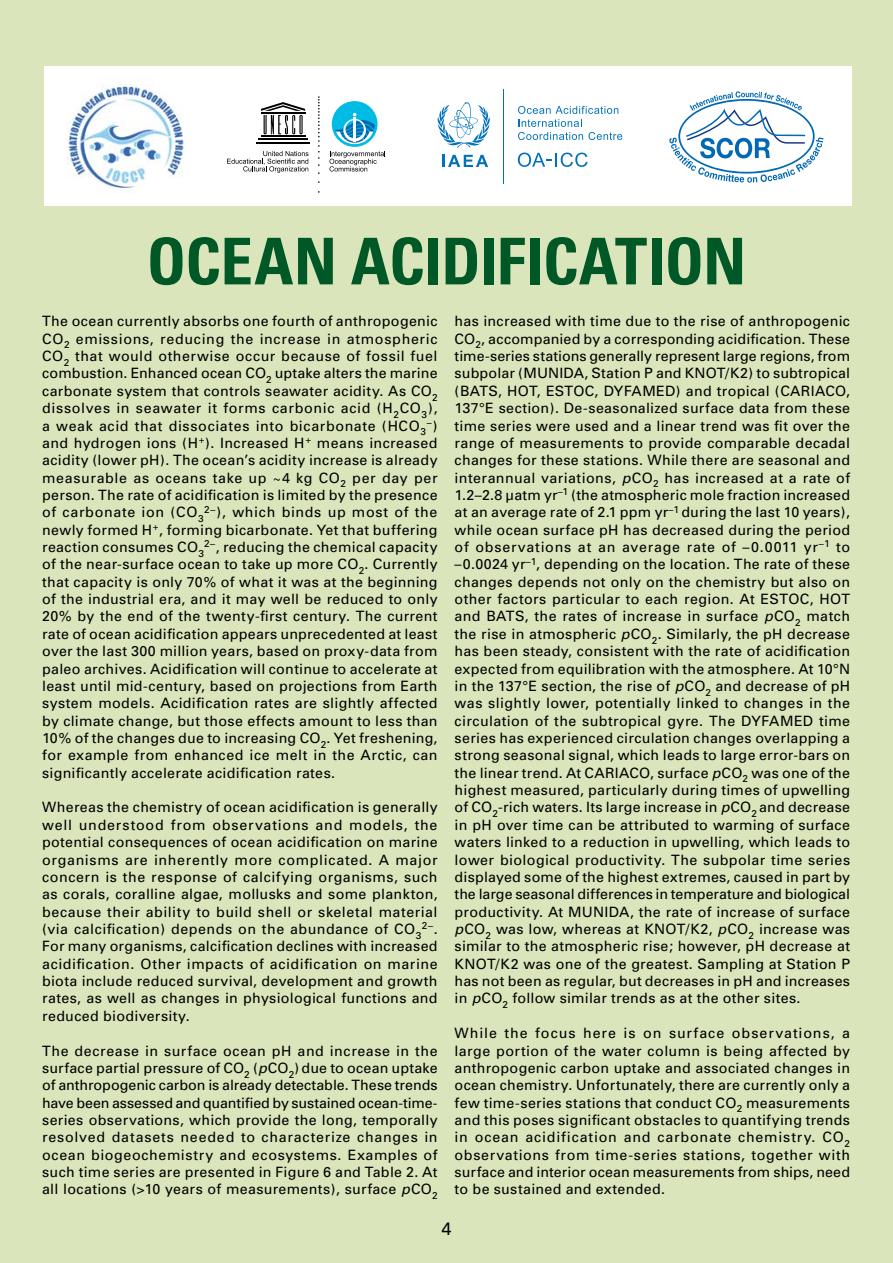
<style>
.page{position:relative;width:893px;height:1263px;background:#dae5bb}
.page>*{position:absolute;margin:0;border:0;box-sizing:border-box;transform-origin:0 0}
.GGB_-_Body_text{font:700 condensed 64.5px "Univers";letter-spacing:-.015em;color:#005826}
.GGB_-_Page_numbers{font:18px "Univers";color:#000}
.GGB_-_Body_text-2{font:14.25px/17.4px "Univers";letter-spacing:.025em;color:#000;text-align:justify}
.GGB_-_Body_text-3{font:10.05px "Univers";color:#000}
.s1{font-style:italic}
.s2{font-size:14.25px}
</style>
<div class="page">
<div style="left:44px;top:66px;width:808px;height:139px;background:#fff"></div>
<svg style="left:438px;top:102px;width:52px;height:46px"></svg>
<svg style="left:442px;top:155px;width:46px;height:12px"></svg>
<hr style="left:503px;top:89px;width:1px;height:95px;background:#0072bc">
<svg style="left:518px;top:106px;width:104px;height:34px"></svg>
<svg style="left:518px;top:153px;width:70px;height:14px"></svg>
<img style="left:67px;top:79px;width:119px;height:114px">
<svg style="left:669px;top:91px;width:154px;height:92px"></svg>
<div style="left:332px;top:101px;width:46px;height:46px;background:#00bce4;border-radius:50%"></div>
<svg style="left:227px;top:151px;width:81px;height:22px"></svg>
<hr style="left:261px;top:135px;width:44px;height:2px;background:#000">
<hr style="left:258px;top:139px;width:50px;height:1px;background:#000">
<hr style="left:256px;top:142px;width:54px;height:2px;background:#000">
<svg style="left:261px;top:102px;width:44px;height:32px"></svg>
<svg style="left:318px;top:96px;width:2px;height:70px"></svg>
<svg style="left:335px;top:113px;width:40px;height:31px"></svg>
<svg style="left:329px;top:151px;width:56px;height:21px"></svg>
<p class="GGB_-_Body_text" style="left:147px;top:222px;width:601px">OCEAN ACIDIFICATION</p>
<p class="GGB_-_Body_text-2" style="left:42px;top:313px;width:397px">The ocean currently absorbs one fourth of anthropogenic CO<sub>2</sub> emissions, reducing the increase in atmospheric CO<sub>2</sub> that would otherwise occur because of fossil fuel combustion. Enhanced ocean CO<sub>2</sub> uptake alters the marine carbonate system that controls seawater acidity. As CO<sub>2 </sub>dissolves in seawater it forms carbonic acid (H<sub>2</sub>CO<sub>3</sub>), a weak acid that dissociates into bicarbonate (HCO<sub>3</sub></p>
<p class="GGB_-_Body_text-2" style="left:455px;top:313px;width:397px">has increased with time due to the rise of anthropogenic CO<sub>2</sub>, accompanied by a corresponding acidification. These time-series stations generally represent large regions, from subpolar (MUNIDA, Station P and KNOT/K2) to subtropical (BATS, HOT, ESTOC, DYFAMED) and tropical (CARIACO, 137°E section). De-seasonalized surface data from these time series were used and a linear trend was fit over the range of measurements to provide comparable decadal changes for these stations. While there are seasonal and interannual variations, <span class="s1">p</span>CO<sub>2</sub> has increased at a rate of 1.2–2.8 µatm yr<sup>–1</sup> (the atmospheric mole fraction increased at an average rate of 2.1 ppm yr<sup>–1</sup> during the last 10 years), while ocean surface pH has decreased during the period of observations at an average rate of –0.0011 yr<sup>–1</sup> to –0.0024 yr<sup>–1</sup>, depending on the location. The rate of these changes depends not only on the chemistry but also on other factors particular to each region. At ESTOC, HOT and BATS, the rates of increase in surface <span class="s1">p</span>CO<sub>2</sub> match the rise in atmospheric <span class="s1">p</span>CO<sub>2</sub>. Similarly, the pH decrease has been steady, consistent with the rate of acidification expected from equilibration with the atmosphere. At 10°N in the 137°E section, the rise of <span class="s1">p</span>CO<sub>2</sub> and decrease of pH was slightly lower, potentially linked to changes in the circulation of the subtropical gyre. The DYFAMED time series has experienced circulation changes overlapping a strong seasonal signal, which leads to large error-bars on the linear trend. At CARIACO, surface <span class="s1">p</span>CO<sub>2</sub> was one of the highest measured, particularly during times of upwelling of CO<sub>2</sub>-rich waters. Its large increase in <span class="s1">p</span>CO<sub>2</sub> and decrease in pH over time can be attributed to warming of surface waters linked to a reduction in upwelling, which leads to lower biological productivity. The subpolar time series displayed some of the highest extremes, caused in part by the large seasonal differences in temperature and biological productivity. At MUNIDA, the rate of increase of surface <span class="s1">p</span>CO<sub>2</sub> was low, whereas at KNOT/K2, <span class="s1">p</span>CO<sub>2</sub> increase was similar to the atmospheric rise; however, pH decrease at KNOT/K2 was one of the greatest. Sampling at Station P has not been as regular, but decreases in pH and increases in <span class="s1">p</span>CO<sub>2</sub> follow similar trends as at the other sites.</p>
<p class="GGB_-_Body_text-2" style="left:455px;top:1024px;width:397px">While the focus here is on surface observations, a large portion of the water column is being affected by anthropogenic carbon uptake and associated changes in ocean chemistry. Unfortunately, there are currently only a few time-series stations that conduct CO<sub>2</sub> measurements and this poses significant obstacles to quantifying trends in ocean acidification and carbonate chemistry. CO<sub>2 </sub>observations from time-series stations, together with surface and interior ocean measurements from ships, need to be sustained and extended.</p>
<p class="GGB_-_Body_text-3" style="left:427px;top:416px;width:12px">–<span class="s2">)</span></p>
<p class="GGB_-_Body_text-2" style="left:42px;top:434px;width:397px">and hydrogen ions (H<sup>+</sup>). Increased H<sup>+</sup> means increased acidity (lower pH). The ocean’s acidity increase is already measurable as oceans take up ~4 kg CO<sub>2</sub> per day per person. The rate of acidification is limited by the presence of carbonate ion (CO<sub>3</sub><sup>2–</sup>), which binds up most of the newly formed H<sup>+</sup>, forming bicarbonate. Yet that buffering reaction consumes CO<sub>3</sub><sup>2–</sup>, reducing the chemical capacity of the near-surface ocean to take up more CO<sub>2</sub>. Currently that capacity is only 70% of what it was at the beginning of the industrial era, and it may well be reduced to only 20% by the end of the twenty-first century. The current rate of ocean acidification appears unprecedented at least over the last 300 million years, based on proxy-data from paleo archives. Acidification will continue to accelerate at least until mid-century, based on projections from Earth system models. Acidification rates are slightly affected by climate change, but those effects amount to less than 10% of the changes due to increasing CO<sub>2</sub>. Yet freshening, for example from enhanced ice melt in the Arctic, can significantly accelerate acidification rates.</p>
<p class="GGB_-_Body_text-2" style="left:42px;top:799px;width:397px">Whereas the chemistry of ocean acidification is generally well understood from observations and models, the potential consequences of ocean acidification on marine organisms are inherently more complicated. A major concern is the response of calcifying organisms, such as corals, coralline algae, mollusks and some plankton, because their ability to build shell or skeletal material (via calcification) depends on the abundance of CO<sub>3</sub></p>
<p class="GGB_-_Body_text-3" style="left:422px;top:920px;width:17px">2–<span class="s2">.</span></p>
<p class="GGB_-_Body_text-2" style="left:42px;top:938px;width:397px">For many organisms, calcification declines with increased acidification. Other impacts of acidification on marine biota include reduced survival, development and growth rates, as well as changes in physiological functions and reduced biodiversity.</p>
<p class="GGB_-_Body_text-2" style="left:42px;top:1042px;width:397px">The decrease in surface ocean pH and increase in the surface partial pressure of CO<sub>2</sub> (<span class="s1">p</span>CO<sub>2</sub>) due to ocean uptake of anthropogenic carbon is already detectable. These trends have been assessed and quantified by sustained ocean-time&shy;series observations, which provide the long, temporally resolved datasets needed to characterize changes in ocean biogeochemistry and ecosystems. Examples of such time series are presented in Figure 6 and Table 2. At all locations (&gt;10 years of measurements), surface <span class="s1">p</span>CO<sub>2</sub></p>
<p class="GGB_-_Page_numbers" style="left:441px;top:1218px;width:12px">4</p>
</div>
